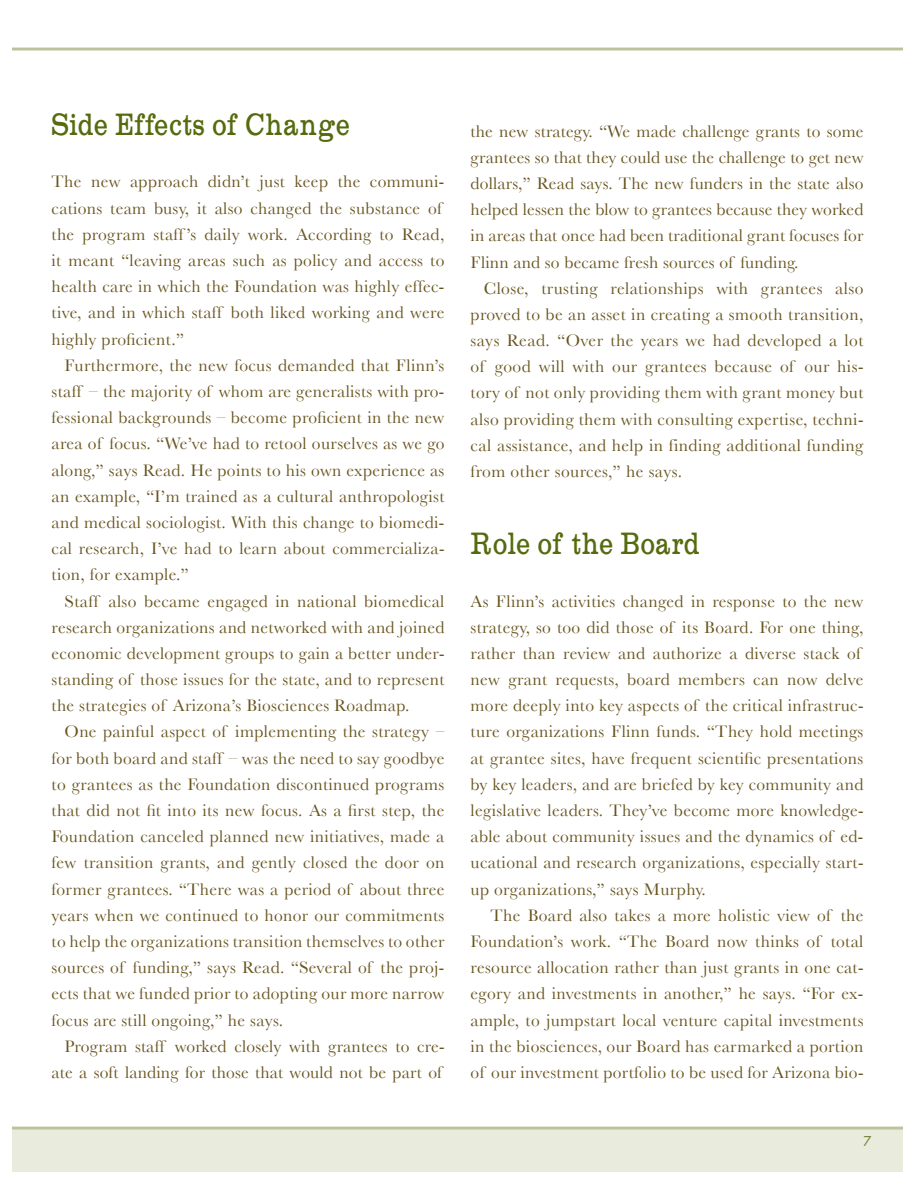
<style>
.page{position:relative;width:918px;height:1188px;background:#fff}
.page>*{position:absolute;margin:0;border:0;box-sizing:border-box;transform-origin:0 0}
.t1{font:31.95px "Roundslab Serif";letter-spacing:-.005em;color:#556b0e}
.t2{font:17.4px/26.2px "Baskerville";letter-spacing:.02em;color:#68541e;text-align:justify}
.t3{font:13.05px "Futura";color:#6a7d2b}
</style>
<div class="page">
<div style="left:12px;top:1130px;width:891px;height:42px;background:#e9ecdd"></div>
<hr style="left:12px;top:1127px;width:891px;height:3px;background:#bac399">
<hr style="left:12px;top:48px;width:891px;height:2px;background:#bac399">
<h1 class="t1" style="left:52px;top:106px;width:300px">Side Effects of Change</h1>
<p class="t2" style="left:52px;top:169px;width:394px;text-align:left">The new approach didn’t just keep the communi&shy;cations team busy, it also changed the substance of the program staff ’s daily work. According to Read, it meant “leaving areas such as policy and access to health care in which the Foundation was highly effec&shy;tive, and in which staff both liked working and were highly proficient.”</p>
<p class="t2" style="left:52px;top:352px;width:395px;text-indent:13px">Furthermore, the new focus demanded that Flinn’s staff – the majority of whom are generalists with pro&shy;fessional backgrounds – become proficient in the new area of focus. “We’ve had to retool ourselves as we go along,” says Read. He points to his own experience as an example, “I’m trained as a cultural anthropologist and medical sociologist. With this change to biomedi&shy;cal research, I’ve had to learn about commercializa&shy;tion, for example.”</p>
<p class="t2" style="left:52px;top:588px;width:394px;text-indent:13px">Staff also became engaged in national biomedical research organizations and networked with and joined economic development groups to gain a better under&shy;standing of those issues for the state, and to represent the strategies of Arizona’s Biosciences Roadmap.</p>
<p class="t2" style="left:52px;top:719px;width:394px;text-indent:13px">One painful aspect of implementing the strategy – for both board and staff – was the need to say goodbye to grantees as the Foundation discontinued programs that did not fit into its new focus. As a first step, the Foundation canceled planned new initiatives, made a few transition grants, and gently closed the door on former grantees. “There was a period of about three years when we continued to honor our commitments to help the organizations transition themselves to other sources of funding,” says Read. “Several of the proj&shy;ects that we funded prior to adopting our more narrow focus are still ongoing,” he says.</p>
<p class="t2" style="left:52px;top:1033px;width:394px;text-align:right">Program staff worked closely with grantees to cre&shy;ate a soft landing for those that would not be part of</p>
<p class="t2" style="left:471px;top:118px;width:394px">the new strategy. “We made challenge grants to some grantees so that they could use the challenge to get new dollars,” Read says. The new funders in the state also helped lessen the blow to grantees because they worked in areas that once had been traditional grant focuses for Flinn and so became fresh sources of funding.</p>
<p class="t2" style="left:471px;top:275px;width:394px;text-indent:13px">Close, trusting relationships with grantees also proved to be an asset in creating a smooth transition, says Read. “Over the years we had developed a lot of good will with our grantees because of our his&shy;tory of not only providing them with grant money but also providing them with consulting expertise, techni&shy;cal assistance, and help in finding additional funding from other sources,” he says.</p>
<h1 class="t1" style="left:471px;top:525px;width:231px">Role of the Board</h1>
<p class="t2" style="left:471px;top:588px;width:394px;text-align:left">As Flinn’s activities changed in response to the new strategy, so too did those of its Board. For one thing, rather than review and authorize a diverse stack of new grant requests, board members can now delve more deeply into key aspects of the critical infrastruc&shy;ture organizations Flinn funds. “They hold meetings at grantee sites, have frequent scientific presentations by key leaders, and are briefed by key community and legislative leaders. They’ve become more knowledge&shy;able about community issues and the dynamics of ed&shy;ucational and research organizations, especially start&shy;up organizations,” says Murphy.</p>
<p class="t2" style="left:471px;top:902px;width:394px;text-indent:20px">The Board also takes a more holistic view of the Foundation’s work. “The Board now thinks of total resource allocation rather than just grants in one cat&shy;egory and investments in another,” he says. “For ex&shy;ample, to jumpstart local venture capital investments in the biosciences, our Board has earmarked a portion of our investment portfolio to be used for Arizona bio-</p>
<p class="t3" style="left:863px;top:1135px;width:10px">7</p>
</div>
